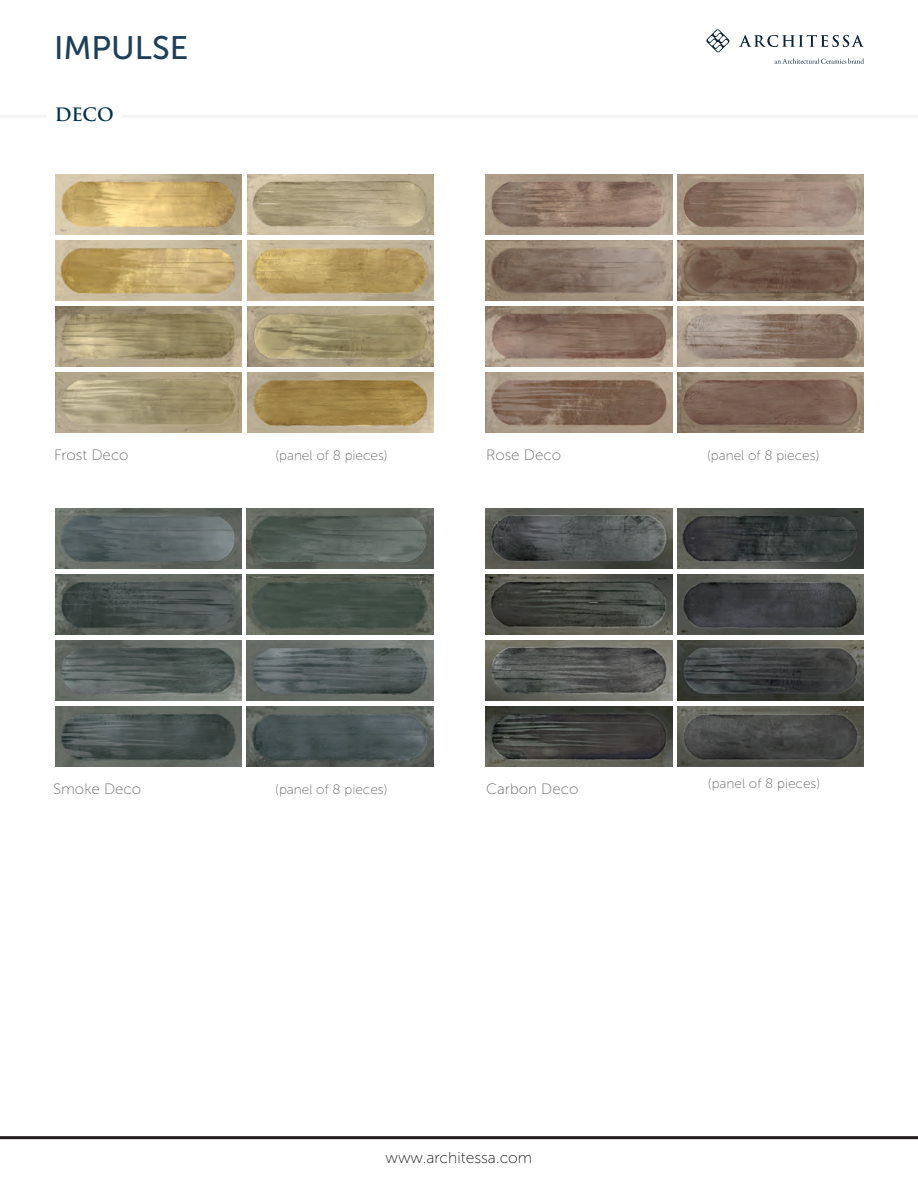
<style>
.page{position:relative;width:918px;height:1188px;background:#fff}
.page>*{position:absolute;margin:0;border:0;box-sizing:border-box;transform-origin:0 0}
.t1{font:32.4px "Museo Sans 500";color:#1e3f59}
.t2{font:600 18px "Trajan Pro 3";color:#02334e}
.t3{font:15.6px "Museo Sans 100";color:#231f20}
.t4{font:15px "Museo Sans 100";color:#6c6d70}
.t5{font:13.5px "Museo Sans 100";color:#6c6d70}
</style>
<div class="page">
<img style="left:55px;top:509px;width:187px;height:60px">
<img style="left:247px;top:509px;width:186px;height:60px">
<img style="left:55px;top:575px;width:187px;height:60px">
<img style="left:247px;top:575px;width:186px;height:60px">
<img style="left:55px;top:640px;width:187px;height:61px">
<img style="left:247px;top:640px;width:186px;height:61px">
<img style="left:55px;top:706px;width:187px;height:61px">
<img style="left:247px;top:706px;width:186px;height:61px">
<img style="left:486px;top:508px;width:186px;height:61px">
<img style="left:677px;top:508px;width:187px;height:61px">
<img style="left:486px;top:574px;width:186px;height:61px">
<img style="left:677px;top:574px;width:187px;height:61px">
<img style="left:486px;top:640px;width:186px;height:61px">
<img style="left:677px;top:640px;width:187px;height:61px">
<img style="left:486px;top:706px;width:186px;height:61px">
<img style="left:677px;top:706px;width:187px;height:61px">
<img style="left:55px;top:174px;width:186px;height:60px">
<img style="left:247px;top:174px;width:186px;height:60px">
<img style="left:55px;top:240px;width:186px;height:60px">
<img style="left:247px;top:240px;width:186px;height:60px">
<img style="left:55px;top:306px;width:186px;height:60px">
<img style="left:247px;top:306px;width:186px;height:60px">
<img style="left:55px;top:372px;width:186px;height:60px">
<img style="left:247px;top:372px;width:186px;height:60px">
<img style="left:486px;top:174px;width:186px;height:60px">
<img style="left:677px;top:174px;width:187px;height:60px">
<img style="left:486px;top:240px;width:186px;height:60px">
<img style="left:677px;top:240px;width:187px;height:60px">
<img style="left:486px;top:306px;width:186px;height:60px">
<img style="left:677px;top:306px;width:187px;height:60px">
<img style="left:486px;top:372px;width:186px;height:60px">
<img style="left:677px;top:372px;width:187px;height:60px">
<hr style="left:0;top:1136px;width:918px;height:3px;background:#231f20">
<svg style="left:706px;top:29px;width:24px;height:24px"></svg>
<svg style="left:739px;top:35px;width:125px;height:12px"></svg>
<svg style="left:775px;top:58px;width:89px;height:6px"></svg>
<hr style="left:0;top:115px;width:918px;height:3px;background:#231f20">
<div style="left:47px;top:102px;width:74px;height:24px;background:#fff"></div>
<h1 class="t1" style="left:54px;top:30px;width:136px">IMPULSE</h1>
<p class="t2" style="left:55px;top:101px;width:61px">DECO</p>
<p class="t4" style="left:54px;top:447px;width:76px">Frost Deco</p>
<p class="t4" style="left:486px;top:447px;width:77px">Rose Deco</p>
<p class="t5" style="left:275px;top:448px;width:114px">(panel of 8 pieces)</p>
<p class="t5" style="left:707px;top:448px;width:114px">(panel of 8 pieces)</p>
<p class="t4" style="left:53px;top:781px;width:90px">Smoke Deco</p>
<p class="t5" style="left:275px;top:782px;width:114px">(panel of 8 pieces)</p>
<p class="t4" style="left:486px;top:781px;width:94px">Carbon Deco</p>
<p class="t5" style="left:708px;top:776px;width:114px">(panel of 8 pieces)</p>
<p class="t3" style="left:386px;top:1149px;width:148px">www.architessa.com</p>
</div>
